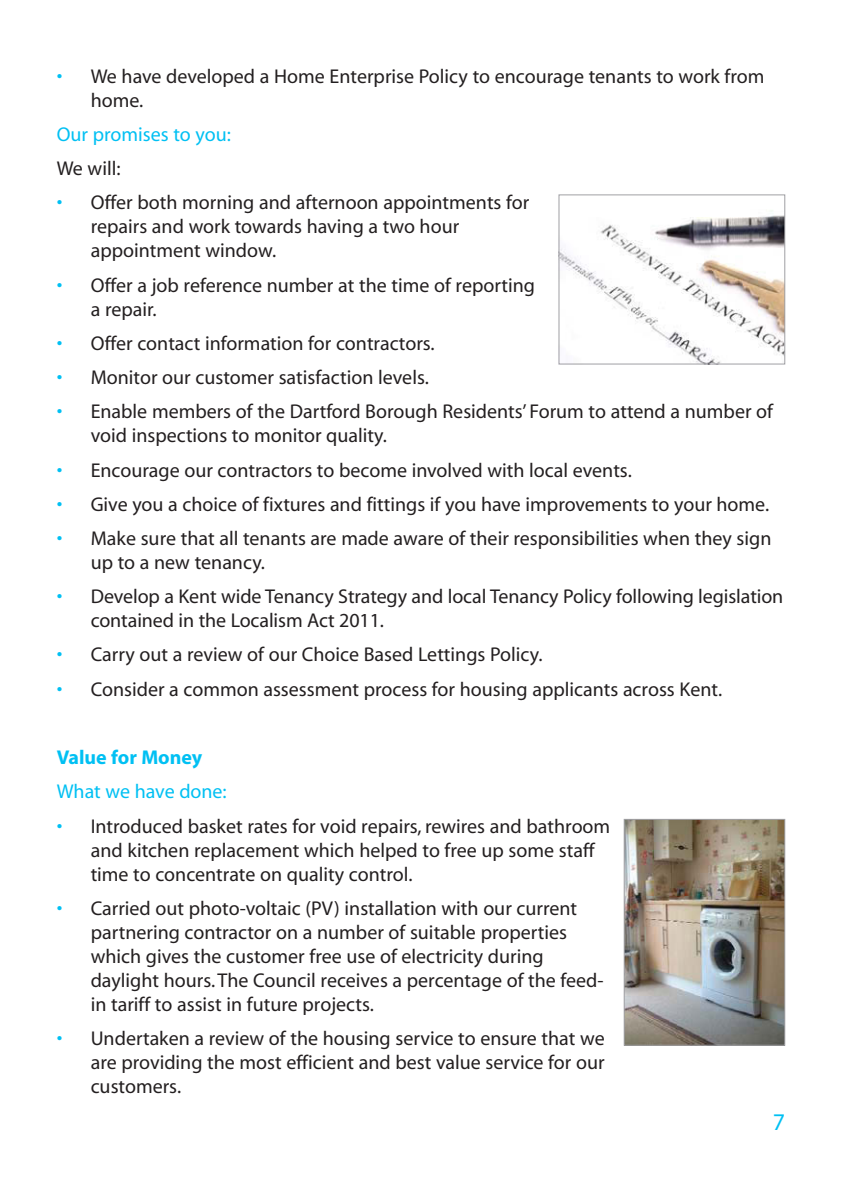
<style>
.page{position:relative;width:842px;height:1191px;background:#fff}
.page>*{position:absolute;margin:0;border:0;box-sizing:border-box;transform-origin:0 0}
.t1{font:24px "Myriad";color:#00c0f3}
.t2{font:20px/24px "Myriad";color:#231f20}
.t3{font:20px "Myriad";color:#00c0f3}
.t4{font:700 20px "Myriad";color:#00c0f3}
.s1{color:#00c0f3}
</style>
<div class="page">
<img style="left:560px;top:210px;width:223px;height:152px">
<div style="left:558px;top:194px;width:227px;height:170px;border:1px solid #a0a0a4"></div>
<img style="left:626px;top:821px;width:157px;height:222px">
<div style="left:624px;top:819px;width:161px;height:226px;border:1px solid #a0a0a4"></div>
<p class="t2" style="left:91px;top:66px;width:675px;text-indent:-34px"><span class="s1">•</span> We have developed a Home Enterprise Policy to encourage tenants to work from home.</p>
<p class="t3" style="left:57px;top:127px;width:176px">Our promises to you:</p>
<p class="t2" style="left:57px;top:158px;width:65px">We will:</p>
<p class="t2" style="left:91px;top:192px;width:440px;text-indent:-34px"><span class="s1">•</span> Offer both morning and afternoon appointments for repairs and work towards having a two hour appointment window.</p>
<p class="t2" style="left:91px;top:274px;width:446px;text-indent:-34px"><span class="s1">•</span> Offer a job reference number at the time of reporting a repair.</p>
<p class="t2" style="left:57px;top:333px;width:380px"><span class="s1">•</span> Offer contact information for contractors.</p>
<p class="t2" style="left:57px;top:367px;width:374px"><span class="s1">•</span> Monitor our customer satisfaction levels.</p>
<p class="t2" style="left:91px;top:401px;width:684px;text-indent:-34px"><span class="s1">•</span> Enable members of the Dartford Borough Residents’ Forum to attend a number of void inspections to monitor quality.</p>
<p class="t2" style="left:57px;top:459px;width:577px"><span class="s1">•</span> Encourage our contractors to become involved with local events.</p>
<p class="t2" style="left:57px;top:493px;width:714px"><span class="s1">•</span> Give you a choice of fixtures and fittings if you have improvements to your home.</p>
<p class="t2" style="left:91px;top:528px;width:682px;text-indent:-34px"><span class="s1">•</span> Make sure that all tenants are made aware of their responsibilities when they sign up to a new tenancy.</p>
<p class="t2" style="left:91px;top:586px;width:694px;text-indent:-34px"><span class="s1">•</span> Develop a Kent wide Tenancy Strategy and local Tenancy Policy following legislation contained in the Localism Act 2011.</p>
<p class="t2" style="left:57px;top:644px;width:487px"><span class="s1">•</span> Carry out a review of our Choice Based Lettings Policy.</p>
<p class="t2" style="left:57px;top:678px;width:667px"><span class="s1">•</span> Consider a common assessment process for housing applicants across Kent.</p>
<p class="t4" style="left:57px;top:750px;width:147px">Value for Money</p>
<p class="t3" style="left:57px;top:784px;width:172px">What we have done:</p>
<p class="t2" style="left:91px;top:815px;width:521px;text-indent:-34px"><span class="s1">•</span> Introduced basket rates for void repairs, rewires and bathroom and kitchen replacement which helped to free up some staff time to concentrate on quality control.</p>
<p class="t2" style="left:91px;top:897px;width:514px;text-indent:-34px"><span class="s1">•</span> Carried out photo-voltaic (PV) installation with our current partnering contractor on a number of suitable properties which gives the customer free use of electricity during daylight hours. The Council receives a percentage of the feed&shy;in tariff to assist in future projects.</p>
<p class="t2" style="left:91px;top:1028px;width:515px;text-align:justify;text-indent:-34px"><span class="s1">•</span> Undertaken a review of the housing service to ensure that we are providing the most efficient and best value service for our customers.</p>
<p class="t1" style="left:773px;top:1113px;width:14px">7</p>
</div>
